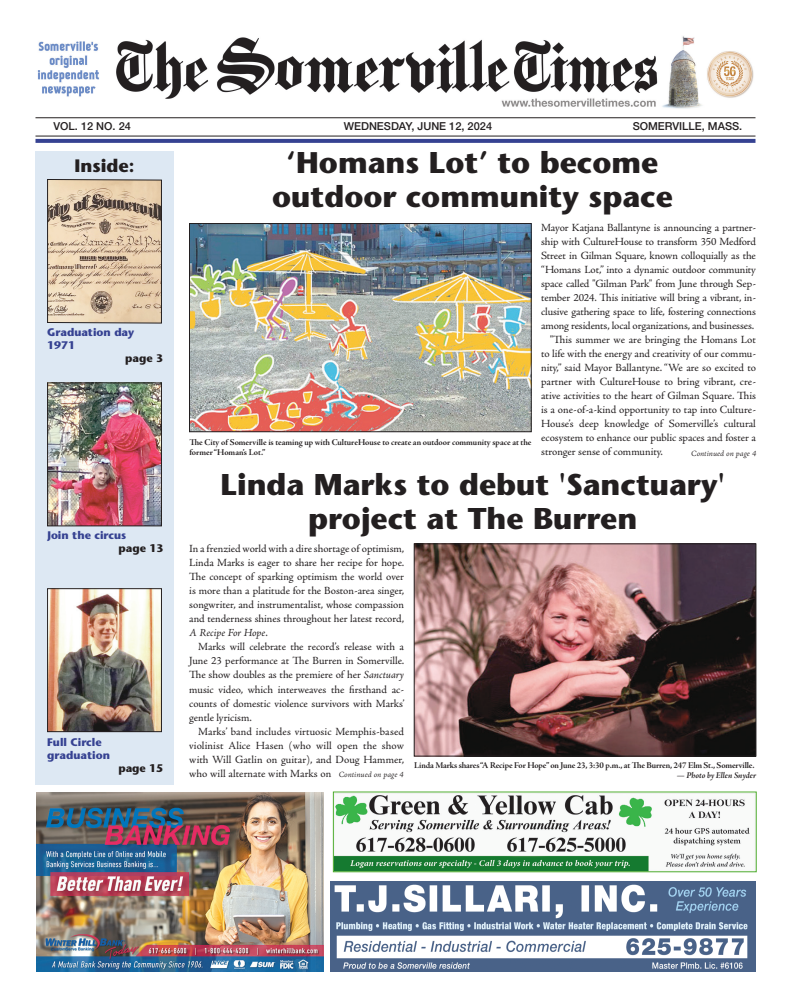
<style>
.page{position:relative;width:792px;height:1008px;background:#fff}
.page>*{position:absolute;margin:0;border:0;box-sizing:border-box;transform-origin:0 0}
.Headline{font:700 30px/34px "Stone Sans Std";color:#231f20;text-align:center}
.Subhead{font:700 30px "Stone Sans Std";color:#231f20}
.t1{font:700 18px "Stone Sans Std";color:#231f20}
.Body{font:11px/14px "Adobe Jenson Pro";color:#231f20;text-align:justify}
.Body_No_Indent{font:11px/14px "Adobe Jenson Pro";letter-spacing:-.01em;color:#231f20;text-align:justify}
.t2{font:700 11px "Stone Sans Std";color:#364292}
.t3{font:500 11px "Helvetica Neue LT Std";color:#231f20}
.t4{font:700 11px "Stone Sans Std";color:#231f20}
.Photo_caption{font:9px/10px "Adobe Jenson Pro Bold Subh";letter-spacing:-.005em;color:#231f20}
.Photo_caption-2{font:9px "Adobe Jenson Pro Bold It Subh";color:#231f20}
.Continued_Page{font:8px "Adobe Jenson Pro Lt It Capt";color:#231f20}
.s1{font-style:italic}
</style>
<div class="page">
<svg style="left:36px;top:139px;width:720px;height:4px;background:#3b4795"></svg>
<hr style="left:36px;top:117px;width:720px;height:1px;background:#231f20">
<hr style="left:36px;top:136px;width:720px;height:1px;background:#231f20">
<div style="left:36px;top:152px;width:138px;height:633px;background:#dde8f3"></div>
<svg style="left:47px;top:179px;width:115px;height:145px;background:#d0b99e"></svg>
<img style="left:49px;top:590px;width:111px;height:140px">
<div style="left:47px;top:588px;width:115px;height:144px;border:1px solid #231f20"></div>
<img style="left:49px;top:384px;width:111px;height:140px">
<div style="left:47px;top:382px;width:115px;height:144px;border:1px solid #231f20"></div>
<img style="left:330px;top:882px;width:425px;height:90px">
<img style="left:37px;top:36px;width:717px;height:73px">
<img style="left:416px;top:546px;width:338px;height:208px">
<div style="left:414px;top:544px;width:342px;height:212px;border:1px solid #231f20"></div>
<img style="left:191px;top:225px;width:339px;height:205px">
<div style="left:189px;top:223px;width:343px;height:209px;border:1px solid #231f20"></div>
<img style="left:36px;top:792px;width:288px;height:180px">
<img style="left:335px;top:795px;width:415px;height:75px">
<div style="left:333px;top:792px;width:423px;height:80px;border:1px solid #4fad2f"></div>
<p class="t3" style="left:54px;top:120px;width:79px">VOL. 12 NO. 24</p>
<p class="t3" style="left:344px;top:120px;width:150px">WEDNESDAY, JUNE 12, 2024</p>
<p class="t3" style="left:633px;top:120px;width:111px">SOMERVILLE, MASS.</p>
<p class="t1" style="left:75px;top:155px;width:61px">Inside:</p>
<p class="Subhead" style="left:287px;top:145px;width:373px">‘Homans Lot’ to become</p>
<p class="Subhead" style="left:272px;top:179px;width:402px">outdoor community space</p>
<p class="Body_No_Indent" style="left:541px;top:221px;width:216px">Mayor Katjana Ballantyne is announcing a partner&shy;ship with CultureHouse to transform 350 Medford Street in Gilman Square, known colloquially as the “Homans Lot,” into a dynamic outdoor community space called "Gilman Park" from June through Sep&shy;tember 2024. This initiative will bring a vibrant, in&shy;clusive gathering space to life, fostering connections among residents, local organizations, and businesses.</p>
<p class="Body" style="left:541px;top:333px;width:216px;text-indent:9px">"This summer we are bringing the Homans Lot to life with the energy and creativity of our commu&shy;nity,” said Mayor Ballantyne. “We are so excited to partner with CultureHouse to bring vibrant, cre&shy;ative activities to the heart of Gilman Square. This is a one-of-a-kind opportunity to tap into Culture-House’s deep knowledge of Somerville’s cultural ecosystem to enhance our public spaces and foster a stronger sense of community.</p>
<p class="t2" style="left:47px;top:326px;width:89px">Graduation day</p>
<p class="t2" style="left:47px;top:339px;width:29px">1971</p>
<p class="t4" style="left:125px;top:352px;width:39px">page 3</p>
<p class="Photo_caption" style="left:190px;top:438px;width:344px">The City of Somerville is teaming up with CultureHouse to create an outdoor community space at the former “Homan’s Lot.”</p>
<p class="Continued_Page" style="left:691px;top:449px;width:67px">Continued on page 4</p>
<p class="Headline" style="left:220px;top:467px;width:506px">Linda Marks to debut 'Sanctuary' project at The Burren</p>
<p class="t2" style="left:47px;top:529px;width:81px">Join the circus</p>
<p class="t4" style="left:119px;top:542px;width:46px">page 13</p>
<p class="Body_No_Indent" style="left:189px;top:541px;width:217px">In a frenzied world with a dire shortage of optimism, Linda Marks is eager to share her recipe for hope.<br>The concept of sparking optimism the world over is more than a platitude for the Boston-area singer, songwriter, and instrumentalist, whose compassion and tenderness shines throughout her latest record, <span class="s1">A Recipe For Hope</span>.</p>
<p class="Body" style="left:189px;top:640px;width:217px;text-indent:9px">Marks will celebrate the record’s release with a June 23 performance at The Burren in Somerville.<br>The show doubles as the premiere of her <span class="s1">Sanctuary </span>music video, which interweaves the firsthand ac&shy;counts of domestic violence survivors with Marks’ gentle lyricism.</p>
<p class="Body" style="left:189px;top:725px;width:217px;text-indent:9px">Marks’ band includes virtuosic Memphis-based violinist Alice Hasen (who will open the show with Will Gatlin on guitar), and Doug Hammer, who will alternate with Marks on</p>
<p class="t2" style="left:47px;top:735px;width:56px">Full Circle</p>
<p class="t2" style="left:47px;top:748px;width:64px">graduation</p>
<p class="Photo_caption" style="left:414px;top:760px;width:342px">Linda Marks shares “A Recipe For Hope” on June 23, 3:30 p.m., at The Burren, 247 Elm St., Somerville.</p>
<p class="Photo_caption-2" style="left:677px;top:770px;width:81px">— Photo by Ellen Snyder</p>
<p class="t4" style="left:118px;top:761px;width:46px">page 15</p>
<p class="Continued_Page" style="left:339px;top:770px;width:67px">Continued on page 4</p>
</div>
